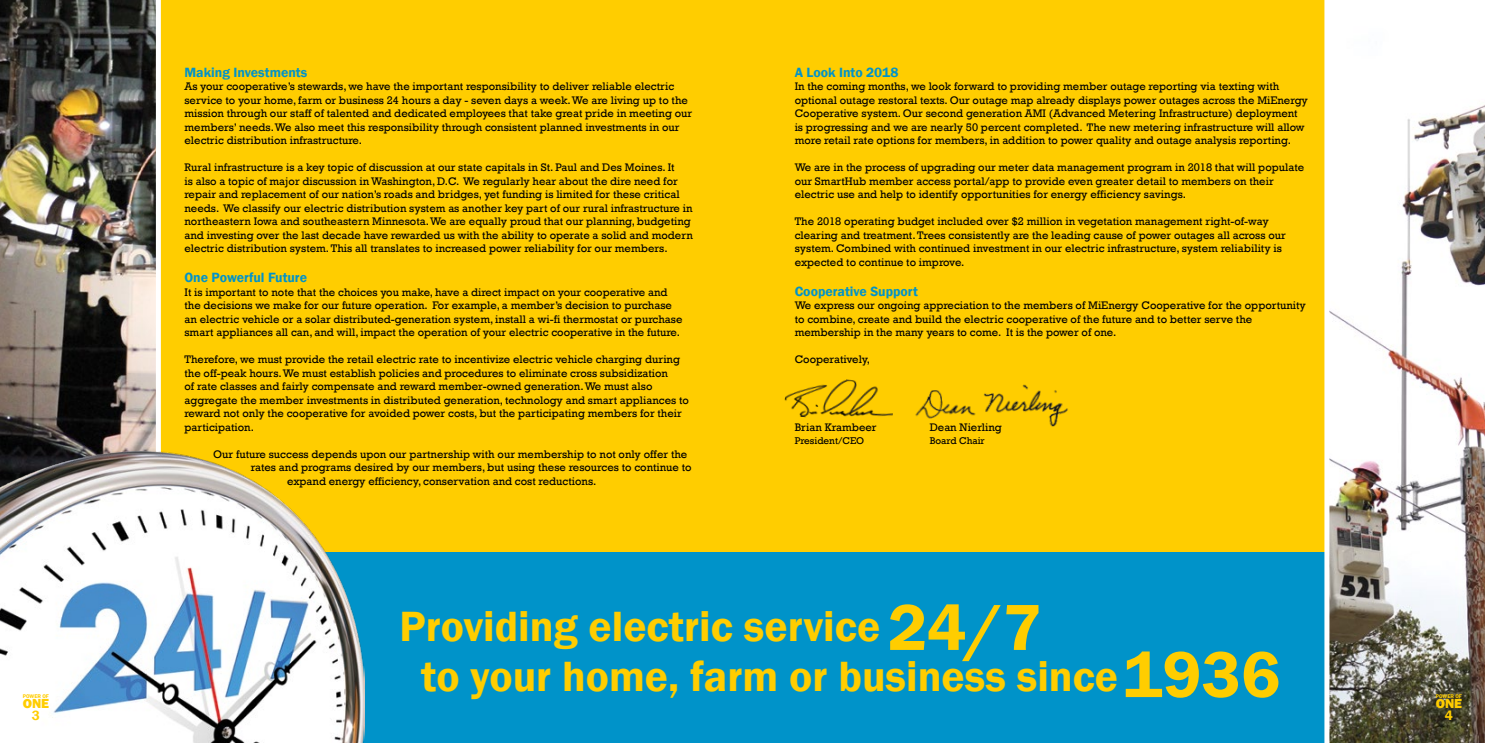
<style>
.page{position:relative;width:1485px;height:743px;background:#fff}
.page>*{position:absolute;margin:0;border:0;box-sizing:border-box;transform-origin:0 0}
.t1{font:600 67.25px "Franklin Gothic";color:#ffcd00}
.t2{font:600 43.5px "Franklin Gothic";color:#ffcd00}
.t3{font:600 13.75px "Franklin Gothic";color:#0093c9}
.t4{font:600 13.75px "Franklin Gothic";color:#ffcd00}
.t5{font:800 13.5px "Franklin Gothic";color:#ffcd00}
.t6{font:11.25px/13.5px "Rockwell";color:#000}
.t7{font:10px "Rockwell";color:#000}
.t8{font:600 5.5px "Franklin Gothic";color:#ffcd00}
</style>
<div class="page">
<div style="left:743px;top:0;width:592px;height:742px;background:#ffcd00"></div>
<div style="left:129px;top:0;width:614px;height:742px;background:#ffcd00"></div>
<img style="left:0;top:0;width:161px;height:451px">
<div style="left:163px;top:552px;width:1166px;height:190px;background:#0093c9"></div>
<img style="left:0;top:451px;width:365px;height:291px">
<img style="left:1324px;top:0;width:161px;height:742px">
<img style="left:784px;top:379px;width:109px;height:39px">
<img style="left:915px;top:384px;width:153px;height:43px">
<p class="t3" style="left:185px;top:64px;width:124px">Making Investments</p>
<p class="t6" style="left:185px;top:80px;width:509px">As your cooperative’s stewards, we have the important responsibility to deliver reliable electric service to your home, farm or business 24 hours a day - seven days a week. We are living up to the mission through our staff of talented and dedicated employees that take great pride in meeting our members’ needs. We also meet this responsibility through consistent planned investments in our electric distribution infrastructure.</p>
<p class="t6" style="left:185px;top:161px;width:510px">Rural infrastructure is a key topic of discussion at our state capitals in St. Paul and Des Moines. It<br>is also a topic of major discussion in Washington, D.C. We regularly hear about the dire need for repair and replacement of our nation’s roads and bridges, yet funding is limited for these critical needs. We classify our electric distribution system as another key part of our rural infrastructure in northeastern Iowa and southeastern Minnesota. We are equally proud that our planning, budgeting and investing over the last decade have rewarded us with the ability to operate a solid and modern electric distribution system. This all translates to increased power reliability for our members.</p>
<p class="t3" style="left:185px;top:269px;width:124px">One Powerful Future</p>
<p class="t6" style="left:185px;top:285px;width:499px">It is important to note that the choices you make, have a direct impact on your cooperative and the decisions we make for our future operation. For example, a member’s decision to purchase an electric vehicle or a solar distributed-generation system, install a wi-fi thermostat or purchase smart appliances all can, and will, impact the operation of your electric cooperative in the future.</p>
<p class="t6" style="left:185px;top:353px;width:506px">Therefore, we must provide the retail electric rate to incentivize electric vehicle charging during the off-peak hours. We must establish policies and procedures to eliminate cross subsidization<br>of rate classes and fairly compensate and reward member-owned generation. We must also aggregate the member investments in distributed generation, technology and smart appliances to reward not only the cooperative for avoided power costs, but the participating members for their participation.</p>
<p class="t6" style="left:213px;top:447px;width:476px">Our future success depends upon our partnership with our membership to not only offer the</p>
<p class="t6" style="left:251px;top:461px;width:442px">rates and programs desired by our members, but using these resources to continue to</p>
<p class="t6" style="left:287px;top:474px;width:311px">expand energy efficiency, conservation and cost reductions.</p>
<p class="t3" style="left:795px;top:64px;width:105px">A Look Into 2018</p>
<p class="t6" style="left:795px;top:80px;width:515px">In the coming months, we look forward to providing member outage reporting via texting with optional outage restoral texts. Our outage map already displays power outages across the MiEnergy Cooperative system. Our second generation AMI (Advanced Metering Infrastructure) deployment is progressing and we are nearly 50 percent completed. The new metering infrastructure will allow more retail rate options for members, in addition to power quality and outage analysis reporting.</p>
<p class="t6" style="left:795px;top:161px;width:511px">We are in the process of upgrading our meter data management program in 2018 that will populate our SmartHub member access portal/app to provide even greater detail to members on their electric use and help to identify opportunities for energy efficiency savings.</p>
<p class="t6" style="left:795px;top:215px;width:493px">The 2018 operating budget included over $2 million in vegetation management right-of-way clearing and treatment. Trees consistently are the leading cause of power outages all across our system. Combined with continued investment in our electric infrastructure, system reliability is expected to continue to improve.</p>
<p class="t3" style="left:795px;top:283px;width:125px">Cooperative Support</p>
<p class="t6" style="left:795px;top:299px;width:513px">We express our ongoing appreciation to the members of MiEnergy Cooperative for the opportunity to combine, create and build the electric cooperative of the future and to better serve the membership in the many years to come. It is the power of one.</p>
<p class="t6" style="left:795px;top:353px;width:77px">Cooperatively,</p>
<p class="t6" style="left:795px;top:420px;width:83px">Brian Krambeer</p>
<p class="t6" style="left:930px;top:420px;width:74px">Dean Nierling</p>
<p class="t7" style="left:795px;top:435px;width:71px">President/CEO</p>
<p class="t7" style="left:930px;top:435px;width:57px">Board Chair</p>
<p class="t8" style="left:23px;top:692px;width:28px">POWER OF</p>
<p class="t5" style="left:23px;top:694px;width:28px">ONE</p>
<h1 class="t1" style="left:888px;top:586px;width:155px">24/7</h1>
<p class="t2" style="left:400px;top:599px;width:482px">Providing electric service</p>
<p class="t2" style="left:421px;top:650px;width:699px">to your home, farm or business since</p>
<h1 class="t1" style="left:1123px;top:633px;width:159px">1936</h1>
<p class="t8" style="left:1436px;top:692px;width:28px">POWER OF</p>
<p class="t5" style="left:1436px;top:694px;width:28px">ONE</p>
<p class="t4" style="left:32px;top:706px;width:10px">3</p>
<p class="t4" style="left:1445px;top:706px;width:10px">4</p>
</div>
